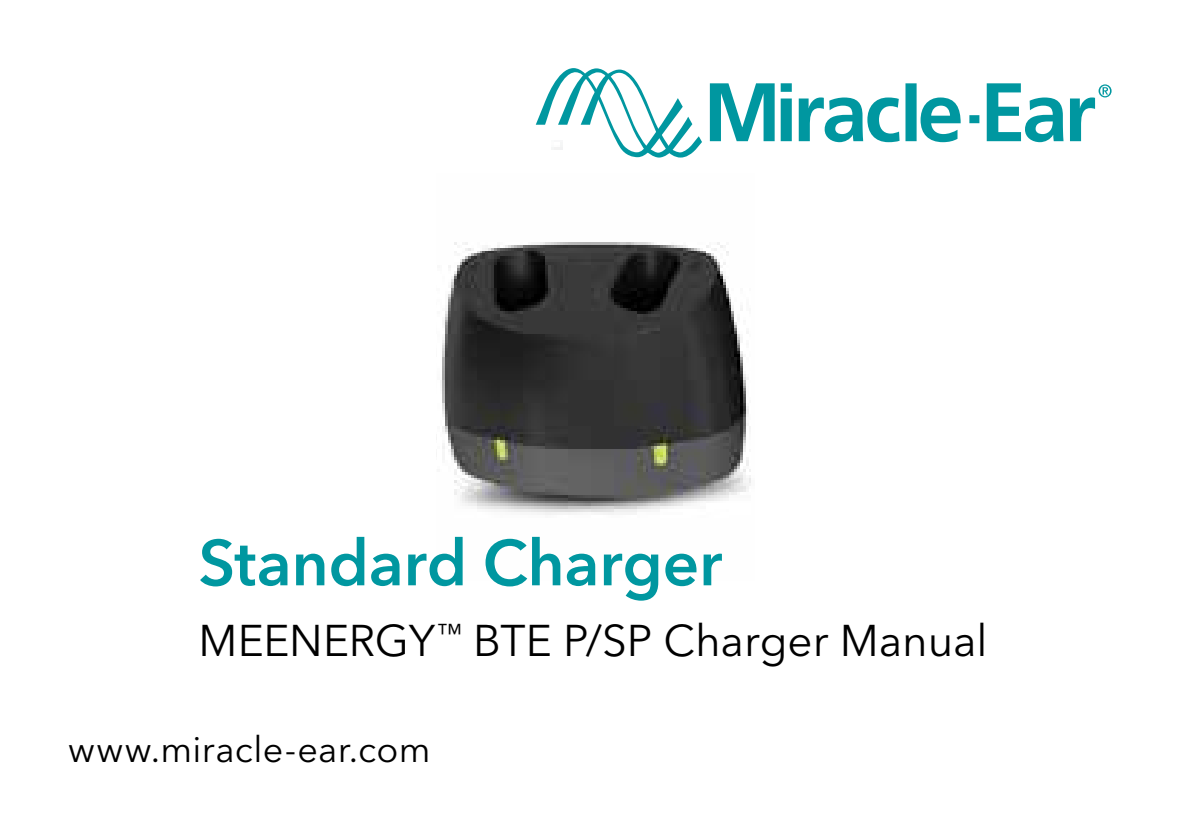
<style>
.page{position:relative;width:1191px;height:840px;background:#fff}
.page>*{position:absolute;margin:0;border:0;box-sizing:border-box;transform-origin:0 0}
.t1{font:600 64px "Avenir Next LT Pro";letter-spacing:-.005em;color:#0097a0}
.t2{font:44px "Avenir Next LT Pro";letter-spacing:-.005em;color:#000}
.t3{font:36px "Avenir Next LT Pro";letter-spacing:.01em;color:#000}
</style>
<div class="page">
<img style="left:436px;top:242px;width:315px;height:273px">
<svg style="left:710px;top:83px;width:401px;height:59px"></svg>
<svg style="left:536px;top:68px;width:166px;height:89px"></svg>
<h1 class="t1" style="left:198px;top:523px;width:525px">Standard Charger</h1>
<p class="t2" style="left:198px;top:614px;width:790px">MEENERGY<sup>™</sup> BTE P/SP Charger Manual</p>
<p class="t3" style="left:68px;top:727px;width:364px">www.miracle-ear.com</p>
</div>
